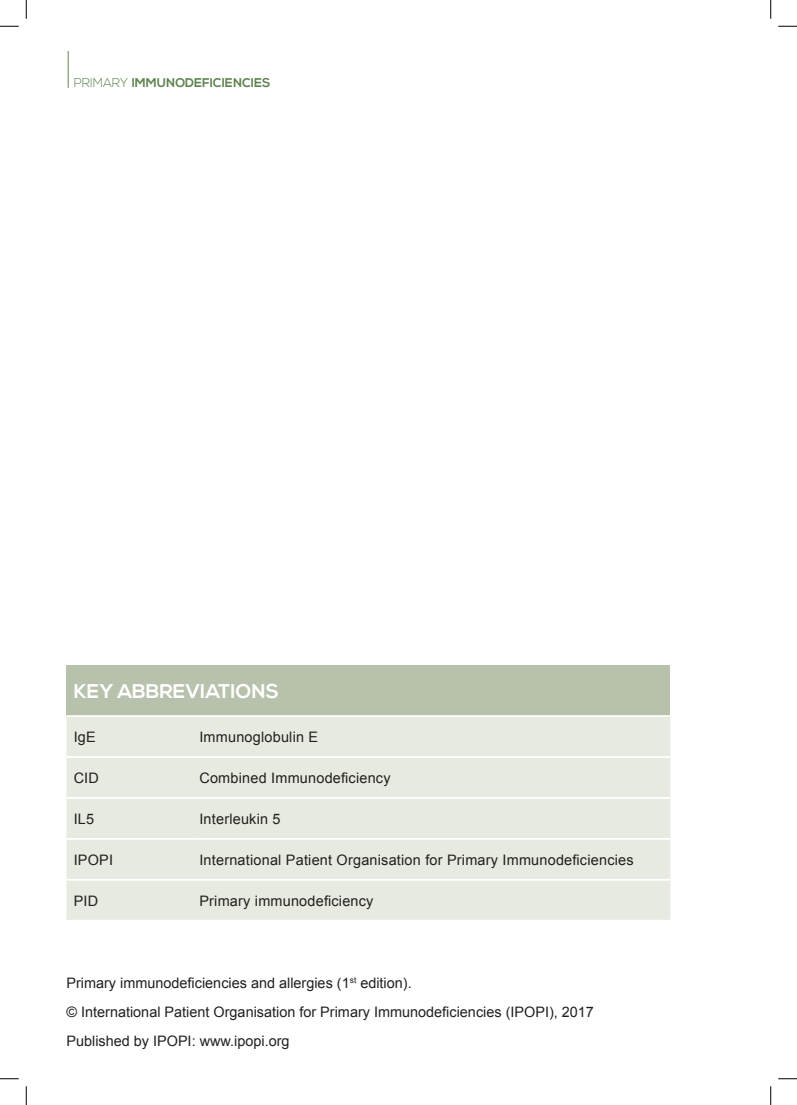
<style>
.page{position:relative;width:797px;height:1105px;background:#fff}
.page>*{position:absolute;margin:0;border:0;box-sizing:border-box;transform-origin:0 0}
.t1{font:700 19.88px "Nexa";color:#fff}
.t2{font:14.38px/29.1px "Arial";letter-spacing:.015em;color:#231f20}
.t3{font:700 12.62px "Nexa";color:#5f8451}
.s1{font-weight:300}
</style>
<div class="page">
<hr style="left:68px;top:51px;width:1px;height:37px;background:#5f8451">
<div style="left:66px;top:665px;width:604px;height:51px;background:#b7c1ab"></div>
<div style="left:66px;top:717px;width:604px;height:203px;background:#e6eae1"></div>
<hr style="left:66px;top:756px;width:126px;height:2px;background:#fff">
<hr style="left:192px;top:756px;width:478px;height:2px;background:#fff">
<hr style="left:66px;top:797px;width:126px;height:2px;background:#fff">
<hr style="left:192px;top:797px;width:478px;height:2px;background:#fff">
<hr style="left:66px;top:838px;width:126px;height:2px;background:#fff">
<hr style="left:192px;top:838px;width:478px;height:2px;background:#fff">
<hr style="left:66px;top:879px;width:126px;height:2px;background:#fff">
<hr style="left:192px;top:879px;width:478px;height:2px;background:#fff">
<hr style="left:66px;top:715px;width:126px;height:2px;background:#fff">
<hr style="left:192px;top:715px;width:478px;height:2px;background:#fff">
<svg style="left:0;top:25px;width:19px;height:2px"></svg>
<svg style="left:778px;top:25px;width:19px;height:2px"></svg>
<svg style="left:0;top:1078px;width:19px;height:1px"></svg>
<svg style="left:778px;top:1078px;width:19px;height:1px"></svg>
<svg style="left:25px;top:0;width:2px;height:19px"></svg>
<svg style="left:25px;top:1086px;width:2px;height:19px"></svg>
<svg style="left:770px;top:0;width:1px;height:19px"></svg>
<svg style="left:770px;top:1086px;width:1px;height:19px"></svg>
<p class="t3" style="left:74px;top:75px;width:198px"><span class="s1">PRIMARY</span> IMMUNODEFICIENCIES</p>
<p class="t1" style="left:74px;top:680px;width:207px">KEY ABBREVIATIONS</p>
<p class="t2" style="left:74px;top:722px;width:24px">IgE</p>
<p class="t2" style="left:199px;top:722px;width:120px">Immunoglobulin E</p>
<p class="t2" style="left:74px;top:763px;width:27px">CID</p>
<p class="t2" style="left:199px;top:763px;width:193px">Combined Immunodeficiency</p>
<p class="t2" style="left:74px;top:804px;width:22px">IL5</p>
<p class="t2" style="left:199px;top:804px;width:83px">Interleukin 5</p>
<p class="t2" style="left:74px;top:845px;width:41px">IPOPI</p>
<p class="t2" style="left:199px;top:845px;width:436px">International Patient Organisation for Primary Immunodeficiencies</p>
<p class="t2" style="left:74px;top:886px;width:26px">PID</p>
<p class="t2" style="left:199px;top:886px;width:176px">Primary immunodeficiency</p>
<p class="t2" style="left:66px;top:969px;width:529px">Primary immunodeficiencies and allergies (1<sup>st</sup> edition).<br>© International Patient Organisation for Primary Immunodeficiencies (IPOPI), 2017<br>Published by IPOPI: www.ipopi.org</p>
</div>
